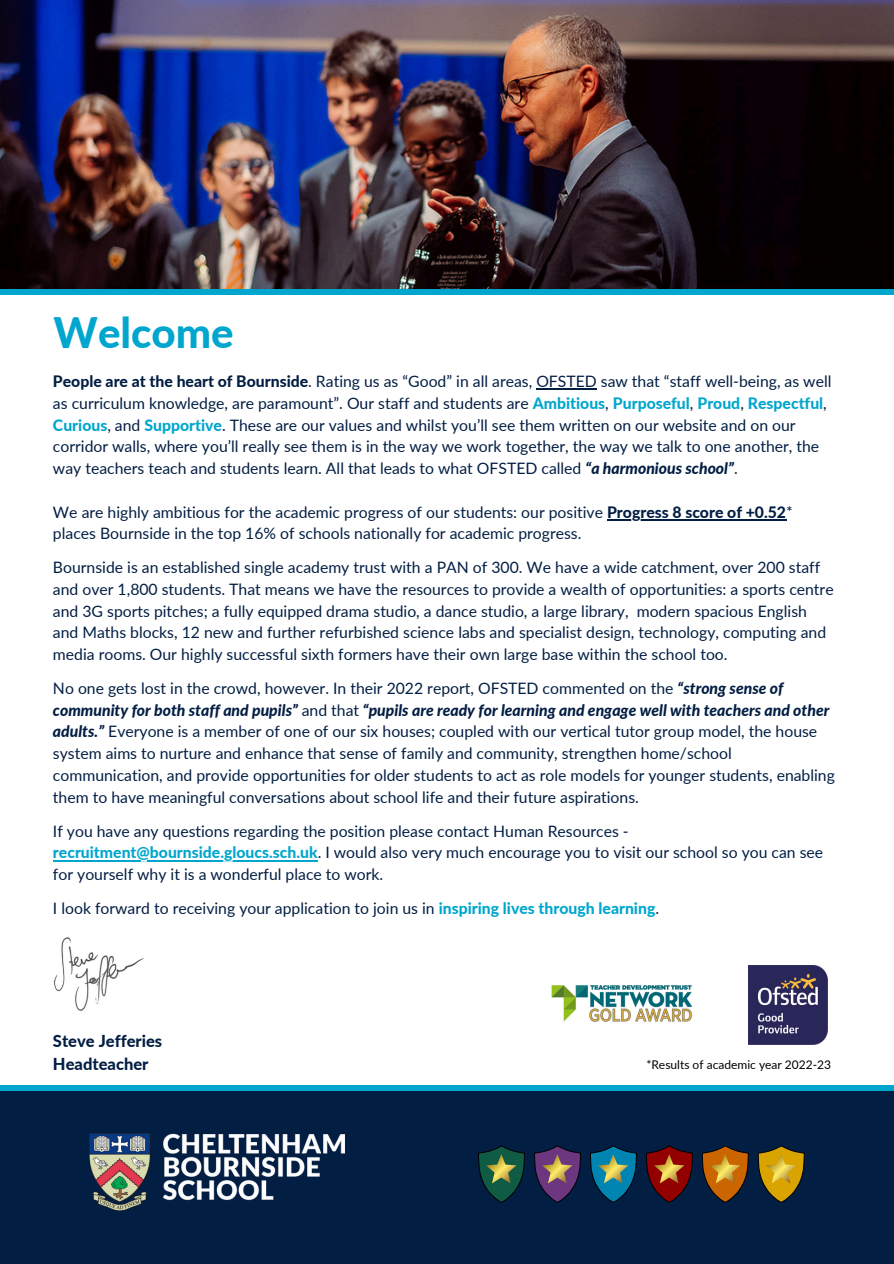
<style>
.page{position:relative;width:894px;height:1264px;background:#fff}
.page>*{position:absolute;margin:0;border:0;box-sizing:border-box;transform-origin:0 0}
.t1{font:800 42px "Lato";color:#00a6ce}
.t2{font:800 16.5px "Lato";color:#031e43}
.t3{font:15.75px/21.8px "Lato";color:#031e43}
.t4{font:12px "Lato";color:#000}
.s1{font-weight:800}
.s2{font-weight:800;color:#00a6ce}
.s3{font-weight:800;font-style:italic}
</style>
<div class="page">
<hr style="left:536px;top:388px;width:60px;height:2px;background:#031e43">
<hr style="left:607px;top:519px;width:178px;height:1px;background:#031e43">
<hr style="left:53px;top:859px;width:264px;height:2px;background:#00a6ce">
<img style="left:54px;top:937px;width:90px;height:74px">
<img style="left:0;top:0;width:893px;height:289px">
<div style="left:0;top:1088px;width:893px;height:175px;background:#031e43"></div>
<img style="left:89px;top:1133px;width:256px;height:77px">
<svg style="left:478px;top:1145px;width:46px;height:57px"></svg>
<svg style="left:534px;top:1145px;width:46px;height:57px"></svg>
<svg style="left:590px;top:1145px;width:46px;height:57px"></svg>
<svg style="left:646px;top:1145px;width:46px;height:57px"></svg>
<svg style="left:702px;top:1145px;width:46px;height:57px"></svg>
<svg style="left:758px;top:1145px;width:46px;height:57px"></svg>
<div style="left:0;top:289px;width:893px;height:5px;background:#00a6ce"></div>
<div style="left:0;top:1085px;width:893px;height:5px;background:#00a6ce"></div>
<img style="left:748px;top:965px;width:78px;height:79px">
<img style="left:551px;top:985px;width:142px;height:37px">
<p class="t1" style="left:54px;top:307px;width:182px">Welcome</p>
<p class="t3" style="left:53px;top:370px;width:779px"><span class="s1">People are at the heart of Bournside</span>. Rating us as “Good” in all areas, OFSTED saw that “staff well-being, as well as curriculum knowledge, are paramount”. Our staff and students are <span class="s2">Ambitious</span>, <span class="s2">Purposeful</span>, <span class="s2">Proud</span>, <span class="s2">Respectful</span>, <span class="s2">Curious</span>, and <span class="s2">Supportive</span>. These are our values and whilst you’ll see them written on our website and on our corridor walls, where you’ll really see them is in the way we work together, the way we talk to one another, the way teachers teach and students learn. All that leads to what OFSTED called <span class="s3">“a harmonious school”</span>.</p>
<p class="t3" style="left:53px;top:500px;width:741px">We are highly ambitious for the academic progress of our students: our positive <span class="s1">Progress 8 score of +0.52</span>*</p>
<h1 class="t3" style="left:53px;top:516px;width:768px;line-height:33.8px">places Bournside in the top 16% of schools nationally for academic progress.<br>Bournside is an established single academy trust with a PAN of 300. We have a wide catchment, over 200 staff</h1>
<h3 class="t3" style="left:53px;top:578px;width:782px">and over 1,800 students. That means we have the resources to provide a wealth of opportunities: a sports centre and 3G sports pitches; a fully equipped drama studio, a dance studio, a large library, modern spacious English and Maths blocks, 12 new and further refurbished science labs and specialist design, technology, computing and media rooms. Our highly successful sixth formers have their own large base within the school too.</h3>
<h3 class="t3" style="left:53px;top:677px;width:731px">No one gets lost in the crowd, however. In their 2022 report, OFSTED commented on the <span class="s3">“strong sense of</span></h3>
<h3 class="t3" style="left:53px;top:698px;width:783px"><span class="s3">community for both staff and pupils”</span> and that <span class="s3">“pupils are ready for learning and engage well with teachers and other adults.”</span> Everyone is a member of one of our six houses; coupled with our vertical tutor group model, the house system aims to nurture and enhance that sense of family and community, strengthen home/school communication, and provide opportunities for older students to act as role models for younger students, enabling them to have meaningful conversations about school life and their future aspirations.</h3>
<h3 class="t3" style="left:53px;top:819px;width:577px">If you have any questions regarding the position please contact Human Resources -</h3>
<h3 class="t3" style="left:53px;top:841px;width:771px"><span class="s2">recruitment@bournside.gloucs.sch.uk</span>. I would also very much encourage you to visit our school so you can see for yourself why it is a wonderful place to work.</h3>
<h3 class="t3" style="left:53px;top:896px;width:607px">I look forward to receiving your application to join us in <span class="s2">inspiring lives through learning</span>.</h3>
<h3 class="t2" style="left:53px;top:1031px;width:111px">Steve Jefferies</h3>
<h3 class="t2" style="left:53px;top:1053px;width:97px">Headteacher</h3>
<p class="t4" style="left:646px;top:1057px;width:186px">*Results of academic year 2022-23</p>
</div>
